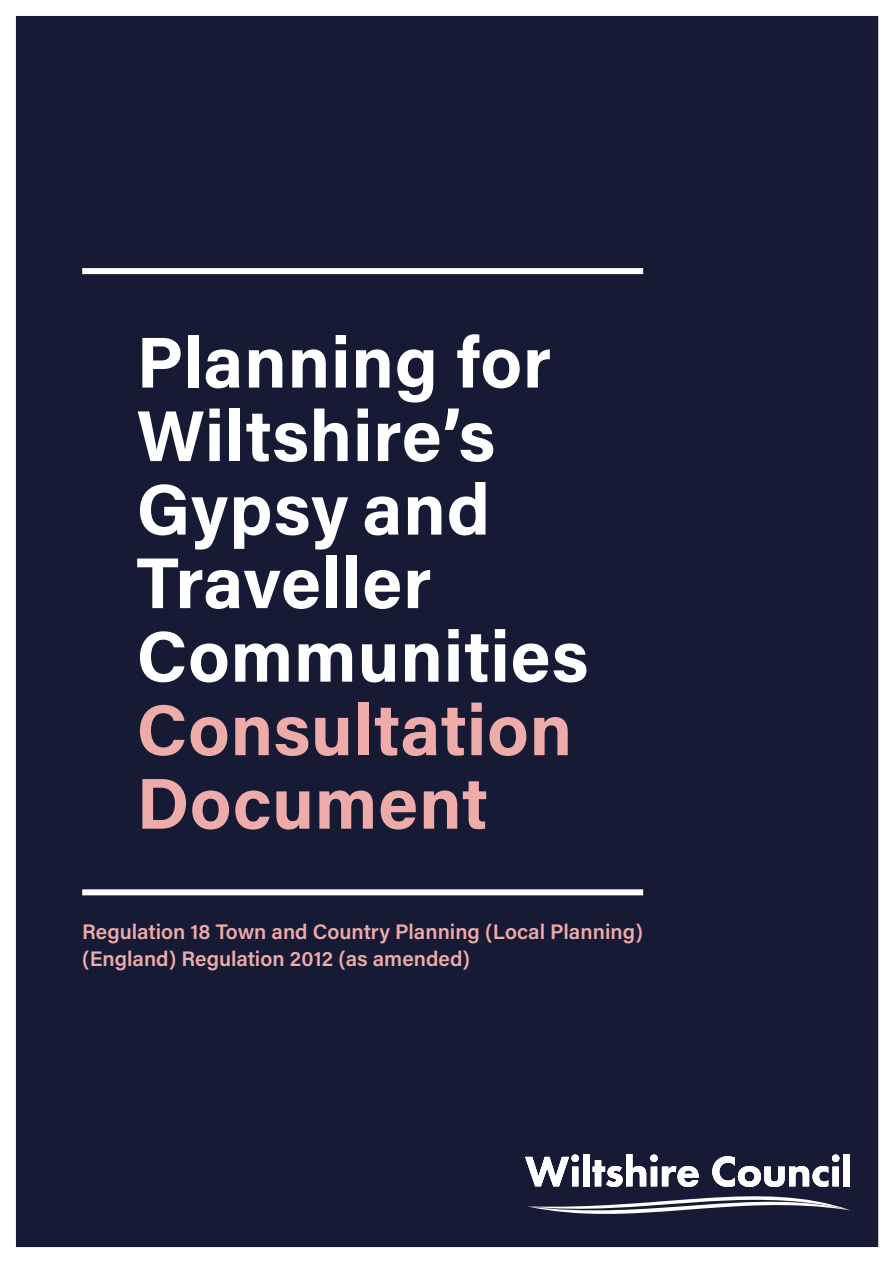
<style>
.page{position:relative;width:893px;height:1263px;background:#fff}
.page>*{position:absolute;margin:0;border:0;box-sizing:border-box;transform-origin:0 0}
.t1{font:700 72px/73.5px "Acumin Pro";letter-spacing:.01em;color:#fff}
.t2{font:700 72px/73.5px "Acumin Pro";letter-spacing:.01em;color:#edaba9}
.t3{font:600 21px/27px "Acumin Pro";color:#edaba9}
</style>
<div class="page">
<div style="left:15px;top:15px;width:864px;height:1233px;background:#171a34"></div>
<h1 class="t1" style="left:136px;top:322px;width:454px">Planning for<br>Wiltshire’s<br>Gypsy and<br>Traveller<br>Communities</h1>
<h1 class="t2" style="left:136px;top:690px;width:437px">Consultation<br>Document</h1>
<p class="t3" style="left:82px;top:917px;width:562px">Regulation 18 Town and Country Planning (Local Planning) (England) Regulation 2012 (as amended)</p>
</div>
